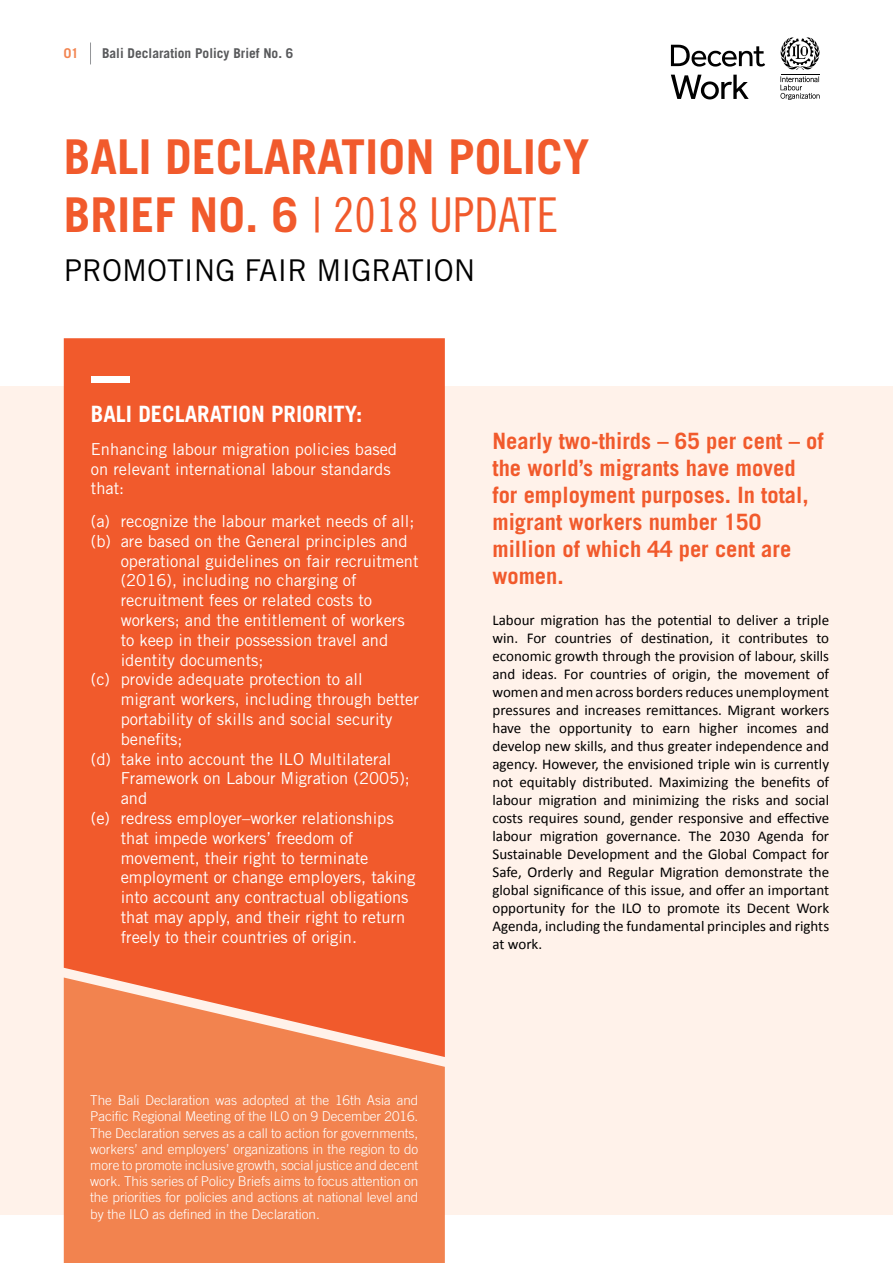
<style>
.page{position:relative;width:893px;height:1263px;background:#fff}
.page>*{position:absolute;margin:0;border:0;box-sizing:border-box;transform-origin:0 0}
.t1{font:700 48px "Trade Gothic";color:#f15a2c}
.t2{font:48px "Trade Gothic LT Std Cn 18";color:#f15a2c}
.t3{font:30px "Trade Gothic";color:#000}
.t4{font:700 22.5px/27px "Trade Gothic";color:#f15a2c}
.t5{font:700 22.5px "Trade Gothic";color:#fff}
.t6{font:16.5px/19.8px "Trade Gothic";color:#fff}
.t7{font:15px/18px "Calibri";color:#000;text-align:justify}
.t8{font:300 13.5px/16.2px "Trade Gothic";color:#fff;text-align:justify}
.t9{font:700 13.5px "Trade Gothic";color:#58595b}
.t10{font:700 13.5px "Trade Gothic";color:#f2834f}
.s1{font-family:"Trade Gothic";font-weight:700}
</style>
<div class="page">
<svg style="left:90px;top:43px;width:1px;height:21px"></svg>
<div style="left:0;top:386px;width:893px;height:829px;background:#fff2ea"></div>
<svg style="left:780px;top:76px;width:40px;height:24px"></svg>
<hr style="left:781px;top:74px;width:38px;height:1px;background:#000">
<svg style="left:780px;top:37px;width:40px;height:33px"></svg>
<svg style="left:671px;top:45px;width:94px;height:22px"></svg>
<svg style="left:671px;top:75px;width:78px;height:24px"></svg>
<div style="left:64px;top:1057px;width:381px;height:206px;background:#f2834f"></div>
<div style="left:64px;top:338px;width:381px;height:719px;background:#f15a2c"></div>
<div style="left:91px;top:376px;width:38px;height:6px;background:#fff"></div>
<p class="t10" style="left:64px;top:45px;width:17px">01</p>
<p class="t9" style="left:102px;top:45px;width:193px">Bali Declaration Policy Brief No. 6</p>
<h1 class="t1" style="left:64px;top:128px;width:527px">BALI DECLARATION POLICY</h1>
<h1 class="t2" style="left:64px;top:186px;width:496px"><span class="s1">BRIEF NO. 6</span> | 2018 UPDATE</h1>
<h2 class="t3" style="left:64px;top:252px;width:413px">PROMOTING FAIR MIGRATION</h2>
<h3 class="t5" style="left:91px;top:400px;width:273px">BALI DECLARATION PRIORITY:</h3>
<p class="t6" style="left:91px;top:439px;width:308px">Enhancing labour migration policies based on relevant international labour standards that:</p>
<p class="t6" style="left:91px;top:511px;width:325px">(a) recognize the labour market needs of all;</p>
<p class="t6" style="left:91px;top:531px;width:318px">(b) are based on the General principles and</p>
<p class="t6" style="left:121px;top:551px;width:299px">operational guidelines on fair recruitment</p>
<p class="t6" style="left:121px;top:570px;width:238px">(2016), including no charging of</p>
<p class="t6" style="left:121px;top:590px;width:253px">recruitment fees or related costs to</p>
<p class="t6" style="left:121px;top:610px;width:286px">workers; and the entitlement of workers</p>
<p class="t6" style="left:121px;top:630px;width:269px">to keep in their possession travel and</p>
<p class="t6" style="left:121px;top:650px;width:144px">identity documents;</p>
<p class="t6" style="left:91px;top:669px;width:273px">(c) provide adequate protection to all</p>
<p class="t6" style="left:121px;top:689px;width:300px">migrant workers, including through better</p>
<p class="t6" style="left:121px;top:709px;width:273px">portability of skills and social security</p>
<p class="t6" style="left:121px;top:729px;width:63px">benefits;</p>
<p class="t6" style="left:91px;top:749px;width:302px">(d) take into account the ILO Multilateral</p>
<p class="t6" style="left:121px;top:768px;width:291px">Framework on Labour Migration (2005);</p>
<p class="t6" style="left:121px;top:788px;width:28px">and</p>
<p class="t6" style="left:91px;top:808px;width:304px">(e) redress employer–worker relationships</p>
<p class="t6" style="left:121px;top:828px;width:234px">that impede workers’ freedom of</p>
<p class="t6" style="left:121px;top:848px;width:249px">movement, their right to terminate</p>
<p class="t6" style="left:121px;top:867px;width:296px">employment or change employers, taking</p>
<p class="t6" style="left:121px;top:887px;width:289px">into account any contractual obligations</p>
<p class="t6" style="left:121px;top:907px;width:286px">that may apply, and their right to return</p>
<p class="t6" style="left:121px;top:927px;width:238px">freely to their countries of origin.</p>
<p class="t8" style="left:90px;top:1092px;width:330px">The Bali Declaration was adopted at the 16th Asia and Pacific Regional Meeting of the ILO on 9 December 2016.<br>The Declaration serves as a call to action for governments, workers’ and employers’ organizations in the region to do more to promote inclusive growth, social justice and decent work. This series of Policy Briefs aims to focus attention on the priorities for policies and actions at national level and by the ILO as defined in the Declaration.</p>
<h3 class="t4" style="left:492px;top:427px;width:333px">Nearly two-thirds – 65 per cent – of the world’s migrants have moved for employment purposes. In total, migrant workers number 150 million of which 44 per cent are women.</h3>
<p class="t7" style="left:492px;top:613px;width:338px">Labour migration has the potential to deliver a triple win. For countries of destination, it contributes to economic growth through the provision of labour, skills and ideas. For countries of origin, the movement of women and men across borders reduces unemployment pressures and increases remittances. Migrant workers have the opportunity to earn higher incomes and develop new skills, and thus greater independence and agency. However, the envisioned triple win is currently not equitably distributed. Maximizing the benefits of labour migration and minimizing the risks and social costs requires sound, gender responsive and effective labour migration governance. The 2030 Agenda for Sustainable Development and the Global Compact for Safe, Orderly and Regular Migration demonstrate the global significance of this issue, and offer an important opportunity for the ILO to promote its Decent Work Agenda, including the fundamental principles and rights at work.</p>
</div>
